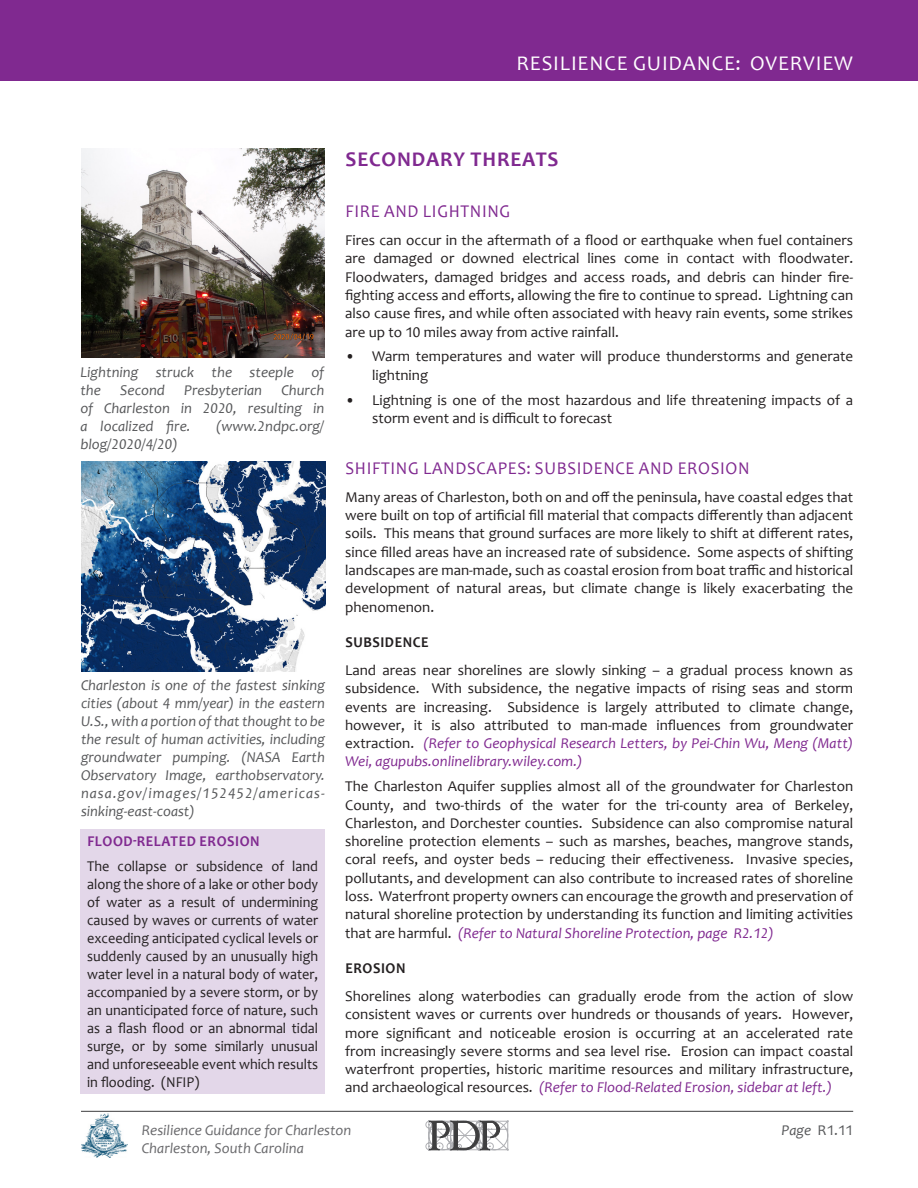
<style>
.page{position:relative;width:918px;height:1188px;background:#fff}
.page>*{position:absolute;margin:0;border:0;box-sizing:border-box;transform-origin:0 0}
.t1{font:21px "Candara";letter-spacing:.04em;color:#fff}
.t2{font:700 21px "Candara";letter-spacing:.04em;color:#802990}
.t3{font:18px "Candara";letter-spacing:.04em;color:#802990;scale:.95 1}
.t4{font:15px/18.3px "Candara";color:#231f20;text-align:justify}
.t5{font:15px/18px "Candara";color:#231f20;text-align:justify;scale:.95 1}
.t6{font:italic 15px/18px "Candara";color:#57585a;text-align:justify}
.t7{font:italic 15px/18px "Candara";color:#69696c}
.t8{font:700 15px "Candara";letter-spacing:.04em;color:#802990;scale:.95 1}
.t9{font:700 15px "Candara";letter-spacing:.04em;color:#231f20;scale:.95 1}
.t10{font:15px "Candara";color:#57585a}
.s1{font-style:italic;color:#802990}
.s2{font-style:italic}
</style>
<div class="page">
<img style="left:81px;top:1113px;width:47px;height:45px">
<svg style="left:426px;top:1120px;width:83px;height:31px"></svg>
<div style="left:0;top:0;width:918px;height:81px;background:#802990"></div>
<hr style="left:81px;top:1111px;width:772px;height:1px;background:#3e3e3f">
<div style="left:80px;top:829px;width:245px;height:265px;background:#e3d7e9"></div>
<img style="left:81px;top:148px;width:244px;height:210px">
<img style="left:82px;top:462px;width:244px;height:209px">
<h1 class="t1" style="left:516px;top:50px;width:338px">RESILIENCE GUIDANCE: OVERVIEW</h1>
<p class="t6" style="left:80px;top:363px;width:245px">Lightning struck the steeple of the</p>
<p class="t6" style="left:80px;top:381px;width:245px;text-indent:201px">Church of Charleston in 2020, resulting in a localized fire.</p>
<p class="t6" style="left:120px;top:381px;width:46px">Second</p>
<p class="t6" style="left:184px;top:381px;width:79px">Presbyterian</p>
<p class="t6" style="left:216px;top:417px;width:110px">(www.2ndpc.org/</p>
<p class="t6" style="left:80px;top:435px;width:99px">blog/2020/4/20)</p>
<p class="t6" style="left:81px;top:676px;width:245px">Charleston is one of the fastest sinking cities (about 4 mm/year) in the eastern U.S., with a portion of that thought to be the result of human activities, including groundwater pumping. (NASA Earth Observatory Image, earthobservatory. nasa.gov/images/152452/americas&shy;sinking-east-coast)</p>
<p class="t8" style="left:87px;top:832px;width:183px">FLOOD-RELATED EROSION</p>
<p class="t5" style="left:87px;top:857px;width:245px">The collapse or subsidence of land along the shore of a lake or other body of water as a result of undermining caused by waves or currents of water exceeding anticipated cyclical levels or suddenly caused by an unusually high water level in a natural body of water, accompanied by a severe storm, or by an unanticipated force of nature, such as a flash flood or an abnormal tidal surge, or by some similarly unusual and unforeseeable event which results in flooding. (NFIP)</p>
<h1 class="t2" style="left:346px;top:146px;width:215px">SECONDARY THREATS</h1>
<p class="t3" style="left:345px;top:200px;width:175px">FIRE AND LIGHTNING</p>
<p class="t4" style="left:345px;top:231px;width:510px">Fires can occur in the aftermath of a flood or earthquake when fuel containers are damaged or downed electrical lines come in contact with floodwater.<br>Floodwaters, damaged bridges and access roads, and debris can hinder fire&shy;fighting access and efforts, allowing the fire to continue to spread. Lightning can also cause fires, and while often associated with heavy rain events, some strikes are up to 10 miles away from active rainfall.</p>
<p class="t4" style="left:372px;top:347px;width:483px;text-indent:-27px">• Warm temperatures and water will produce thunderstorms and generate lightning</p>
<p class="t4" style="left:372px;top:391px;width:483px;text-indent:-27px">• Lightning is one of the most hazardous and life threatening impacts of a storm event and is difficult to forecast</p>
<p class="t3" style="left:345px;top:456px;width:427px">SHIFTING LANDSCAPES: SUBSIDENCE AND EROSION</p>
<p class="t4" style="left:345px;top:488px;width:510px">Many areas of Charleston, both on and off the peninsula, have coastal edges that were built on top of artificial fill material that compacts differently than adjacent soils. This means that ground surfaces are more likely to shift at different rates, since filled areas have an increased rate of subsidence. Some aspects of shifting landscapes are man-made, such as coastal erosion from boat traffic and historical development of natural areas, but climate change is likely exacerbating the phenomenon.</p>
<p class="t9" style="left:345px;top:632px;width:89px">SUBSIDENCE</p>
<p class="t4" style="left:345px;top:661px;width:510px">Land areas near shorelines are slowly sinking – a gradual process known as subsidence. With subsidence, the negative impacts of rising seas and storm events are increasing. Subsidence is largely attributed to climate change, however, it is also attributed to man-made influences from groundwater extraction. <span class="s1">(Refer to Geophysical Research Letters, by Pei-Chin Wu, Meng (Matt)<br>Wei, agupubs.onlinelibrary.wiley.com.)</span></p>
<p class="t4" style="left:345px;top:777px;width:510px">The Charleston Aquifer supplies almost all of the groundwater for Charleston County, and two-thirds of the water for the tri-county area of Berkeley, Charleston, and Dorchester counties. Subsidence can also compromise natural shoreline protection elements – such as marshes, beaches, mangrove stands, coral reefs, and oyster beds – reducing their effectiveness. Invasive species, pollutants, and development can also contribute to increased rates of shoreline loss. Waterfront property owners can encourage the growth and preservation of natural shoreline protection by understanding its function and limiting activities that are harmful. <span class="s1">(Refer to Natural Shoreline Protection, page R2.12)</span></p>
<p class="t9" style="left:345px;top:958px;width:65px">EROSION</p>
<p class="t4" style="left:345px;top:987px;width:510px">Shorelines along waterbodies can gradually erode from the action of slow consistent waves or currents over hundreds or thousands of years. However, more significant and noticeable erosion is occurring at an accelerated rate from increasingly severe storms and sea level rise. Erosion can impact coastal waterfront properties, historic maritime resources and military infrastructure, and archaeological resources. <span class="s1">(Refer to Flood-Related Erosion, sidebar at left.)</span></p>
<p class="t7" style="left:142px;top:1121px;width:211px">Resilience Guidance for Charleston<br>Charleston, South Carolina</p>
<p class="t10" style="left:782px;top:1121px;width:73px"><span class="s2">Page</span> R1.11</p>
</div>
